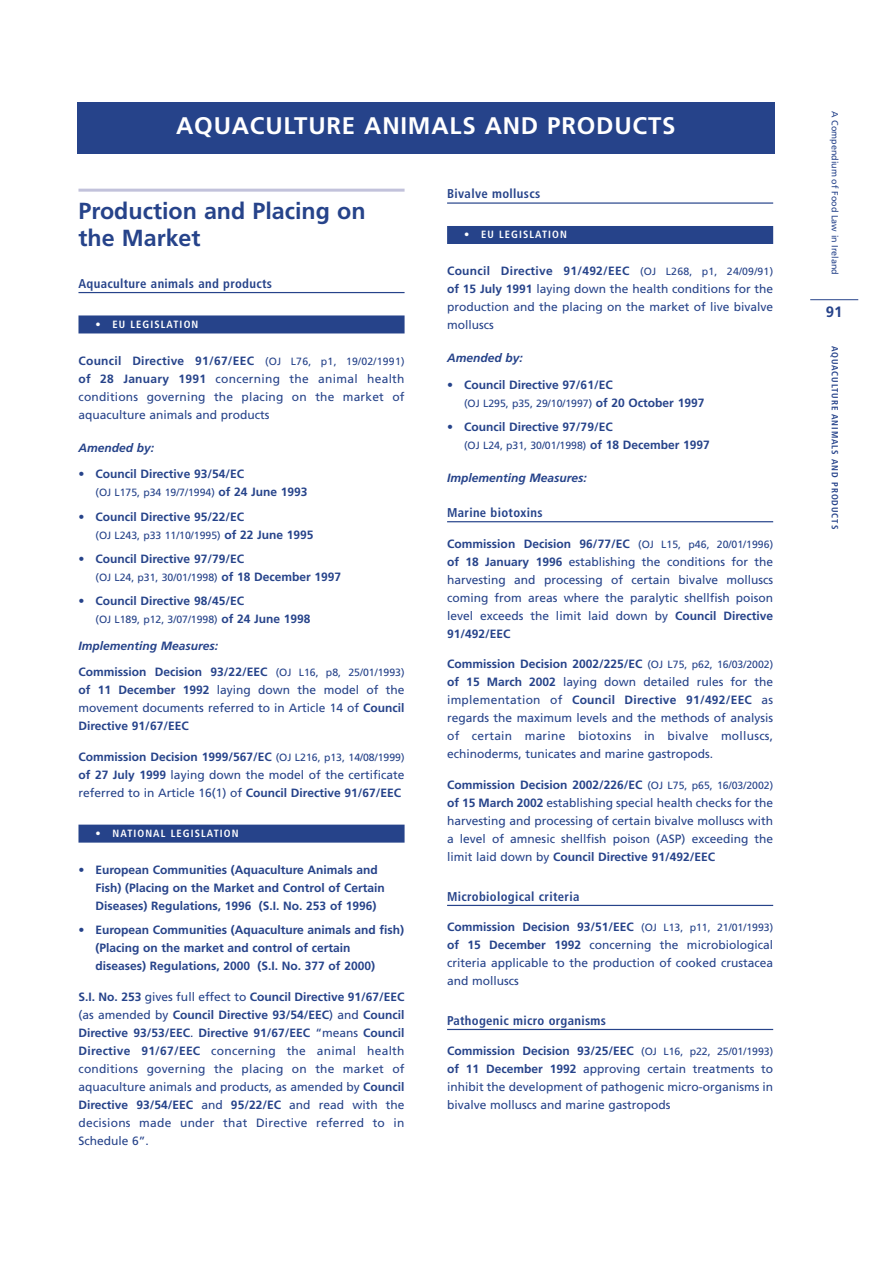
<style>
.page{position:relative;width:893px;height:1262px;background:#fff}
.page>*{position:absolute;margin:0;border:0;box-sizing:border-box;transform-origin:0 0}
.t1{font:700 24px "Frutiger";letter-spacing:.035em;color:#fff}
.t2{font:700 23.25px/27px "Frutiger";color:#26438a}
.t3{font:700 15px "Frutiger";color:#26438a}
.t4{font:700 condensed 12.75px "Frutiger";letter-spacing:.025em;color:#26438a}
.t5{font:12px/18px "Frutiger";color:#26438a;text-align:justify}
.t6{font:700 12px/18px "Frutiger";color:#26438a;text-align:justify}
.t7{font:italic 700 12px "Frutiger";color:#26438a}
.t8{font:10.5px "Frutiger";color:#26438a}
.t9{font:700 condensed 10.5px "Frutiger";letter-spacing:.105em;color:#fff}
.t10{font:9px "Frutiger";color:#26438a}
.t11{font:700 condensed 9px "Frutiger";letter-spacing:.105em;color:#26438a}
.s1{font-weight:700}
.s2{font-size:10.5px}
.s3{font-weight:700;font-size:12px}
.s4{font-weight:400;font-size:10.5px}
.s5{font-weight:400}
</style>
<div class="page">
<hr style="left:810px;top:299px;width:48px;height:1px;background:#26438a">
<hr style="left:78px;top:189px;width:326px;height:3px;background:#c2c2db">
<hr style="left:78px;top:292px;width:326px;height:1px;background:#26438a">
<div style="left:78px;top:315px;width:326px;height:18px;background:#26438a"></div>
<div style="left:78px;top:824px;width:326px;height:18px;background:#26438a"></div>
<hr style="left:447px;top:202px;width:326px;height:2px;background:#26438a">
<div style="left:447px;top:226px;width:326px;height:18px;background:#26438a"></div>
<hr style="left:447px;top:521px;width:326px;height:1px;background:#26438a">
<hr style="left:447px;top:904px;width:326px;height:2px;background:#26438a">
<hr style="left:447px;top:1028px;width:326px;height:2px;background:#26438a">
<div style="left:77px;top:102px;width:697px;height:51px;background:#26438a"></div>
<h1 class="t1" style="left:176px;top:116px;width:501px">AQUACULTURE ANIMALS AND PRODUCTS</h1>
<h2 class="t2" style="left:78px;top:199px;width:288px">Production and Placing on the Market</h2>
<p class="t4" style="left:78px;top:278px;width:195px">Aquaculture animals and products</p>
<p class="t9" style="left:95px;top:320px;width:104px">• EU LEGISLATION</p>
<p class="t5" style="left:78px;top:352px;width:327px"><span class="s1">Council Directive 91/67/EEC</span> <span class="s2">(OJ L76, p1, 19/02/1991) </span><span class="s1">of 28 January 1991</span> concerning the animal health conditions governing the placing on the market of aquaculture animals and products</p>
<p class="t7" style="left:78px;top:442px;width:77px">Amended by:</p>
<p class="t6" style="left:78px;top:466px;width:167px">• Council Directive 93/54/EC</p>
<p class="t8" style="left:95px;top:488px;width:214px">(OJ L175, p34 19/7/1994) <span class="s3">of 24 June 1993</span></p>
<p class="t6" style="left:78px;top:508px;width:167px">• Council Directive 95/22/EC</p>
<p class="t8" style="left:95px;top:530px;width:219px">(OJ L243, p33 11/10/1995) <span class="s3">of 22 June 1995</span></p>
<p class="t6" style="left:78px;top:550px;width:167px">• Council Directive 97/79/EC</p>
<p class="t8" style="left:95px;top:573px;width:247px">(OJ L24, p31, 30/01/1998) <span class="s3">of 18 December 1997</span></p>
<p class="t6" style="left:78px;top:593px;width:167px">• Council Directive 98/45/EC</p>
<p class="t8" style="left:95px;top:615px;width:216px">(OJ L189, p12, 3/07/1998) <span class="s3">of 24 June 1998</span></p>
<p class="t7" style="left:78px;top:641px;width:141px">Implementing Measures:</p>
<p class="t6" style="left:78px;top:664px;width:327px">Commission Decision 93/22/EEC <span class="s4">(OJ L16, p8, 25/01/1993) </span>of 11 December 1992 <span class="s5">laying down the model of the movement documents referred to in Article 14 of</span> Council Directive 91/67/EEC</p>
<p class="t6" style="left:78px;top:749px;width:327px">Commission Decision 1999/567/EC <span class="s4">(OJ L216, p13, 14/08/1999) </span>of 27 July 1999 <span class="s5">laying down the model of the certificate referred to in Article 16(1) of</span> Council Directive 91/67/EEC</p>
<p class="t9" style="left:95px;top:829px;width:144px">• NATIONAL LEGISLATION</p>
<p class="t6" style="left:95px;top:861px;width:291px;text-align:left;text-indent:-17px">• European Communities (Aquaculture Animals and<br>Fish) (Placing on the Market and Control of Certain<br>Diseases) Regulations, 1996 (S.I. No. 253 of 1996)</p>
<p class="t6" style="left:95px;top:922px;width:310px;text-align:left;text-indent:-17px">• European Communities (Aquaculture animals and fish) (Placing on the market and control of certain<br>diseases) Regulations, 2000 (S.I. No. 377 of 2000)</p>
<p class="t5" style="left:78px;top:989px;width:327px"><span class="s1">S.I. No. 253</span> gives full effect to <span class="s1">Council Directive 91/67/EEC </span>(as amended by <span class="s1">Council Directive 93/54/EEC</span>) and <span class="s1">Council Directive 93/53/EEC</span>. <span class="s1">Directive 91/67/EEC</span> “means <span class="s1">Council Directive 91/67/EEC</span> concerning the animal health conditions governing the placing on the market of aquaculture animals and products, as amended by <span class="s1">Council Directive 93/54/EEC</span> and <span class="s1">95/22/EC</span> and read with the decisions made under that Directive referred to in Schedule 6”.</p>
<p class="t4" style="left:447px;top:189px;width:95px">Bivalve molluscs</p>
<p class="t9" style="left:464px;top:230px;width:104px">• EU LEGISLATION</p>
<p class="t5" style="left:447px;top:263px;width:327px"><span class="s1">Council Directive 91/492/EEC</span> <span class="s2">(OJ L268, p1, 24/09/91) </span><span class="s1">of 15 July 1991</span> laying down the health conditions for the production and the placing on the market of live bivalve molluscs</p>
<p class="t7" style="left:447px;top:353px;width:77px">Amended by:</p>
<p class="t6" style="left:447px;top:376px;width:167px">• Council Directive 97/61/EC</p>
<p class="t8" style="left:464px;top:399px;width:242px">(OJ L295, p35, 29/10/1997) <span class="s3">of 20 October 1997</span></p>
<p class="t6" style="left:447px;top:419px;width:167px">• Council Directive 97/79/EC</p>
<p class="t8" style="left:464px;top:441px;width:247px">(OJ L24, p31, 30/01/1998) <span class="s3">of 18 December 1997</span></p>
<p class="t7" style="left:447px;top:473px;width:141px">Implementing Measures:</p>
<p class="t4" style="left:447px;top:507px;width:97px">Marine biotoxins</p>
<p class="t5" style="left:447px;top:535px;width:327px"><span class="s1">Commission Decision 96/77/EC</span> <span class="s2">(OJ L15, p46, 20/01/1996) </span><span class="s1">of 18 January 1996</span> establishing the conditions for the harvesting and processing of certain bivalve molluscs coming from areas where the paralytic shellfish poison level exceeds the limit laid down by <span class="s1">Council Directive 91/492/EEC</span></p>
<p class="t5" style="left:447px;top:656px;width:327px"><span class="s1">Commission Decision 2002/225/EC</span> <span class="s2">(OJ L75, p62, 16/03/2002) </span><span class="s1">of 15 March 2002</span> laying down detailed rules for the implementation of <span class="s1">Council Directive 91/492/EEC</span> as regards the maximum levels and the methods of analysis of certain marine biotoxins in bivalve molluscs, echinoderms, tunicates and marine gastropods.</p>
<p class="t5" style="left:447px;top:777px;width:327px"><span class="s1">Commission Decision 2002/226/EC</span> <span class="s2">(OJ L75, p65, 16/03/2002) </span><span class="s1">of 15 March 2002</span> establishing special health checks for the harvesting and processing of certain bivalve molluscs with a level of amnesic shellfish poison (ASP) exceeding the limit laid down by <span class="s1">Council Directive 91/492/EEC</span></p>
<p class="t4" style="left:447px;top:891px;width:134px">Microbiological criteria</p>
<p class="t5" style="left:447px;top:919px;width:327px"><span class="s1">Commission Decision 93/51/EEC</span> <span class="s2">(OJ L13, p11, 21/01/1993) </span><span class="s1">of 15 December 1992</span> concerning the microbiological criteria applicable to the production of cooked crustacea and molluscs</p>
<p class="t4" style="left:447px;top:1015px;width:160px">Pathogenic micro organisms</p>
<p class="t5" style="left:447px;top:1043px;width:327px"><span class="s1">Commission Decision 93/25/EEC</span> <span class="s2">(OJ L16, p22, 25/01/1993) </span><span class="s1">of 11 December 1992</span> approving certain treatments to inhibit the development of pathogenic micro-organisms in bivalve molluscs and marine gastropods</p>
<p class="t10" style="left:838px;top:111px;width:165px;rotate:90deg">A Compendium of Food Law in Ireland</p>
<p class="t3" style="left:825px;top:306px;width:18px">91</p>
<p class="t11" style="left:838px;top:346px;width:184px;rotate:90deg">AQUACULTURE ANIMALS AND PRODUCTS</p>
</div>
